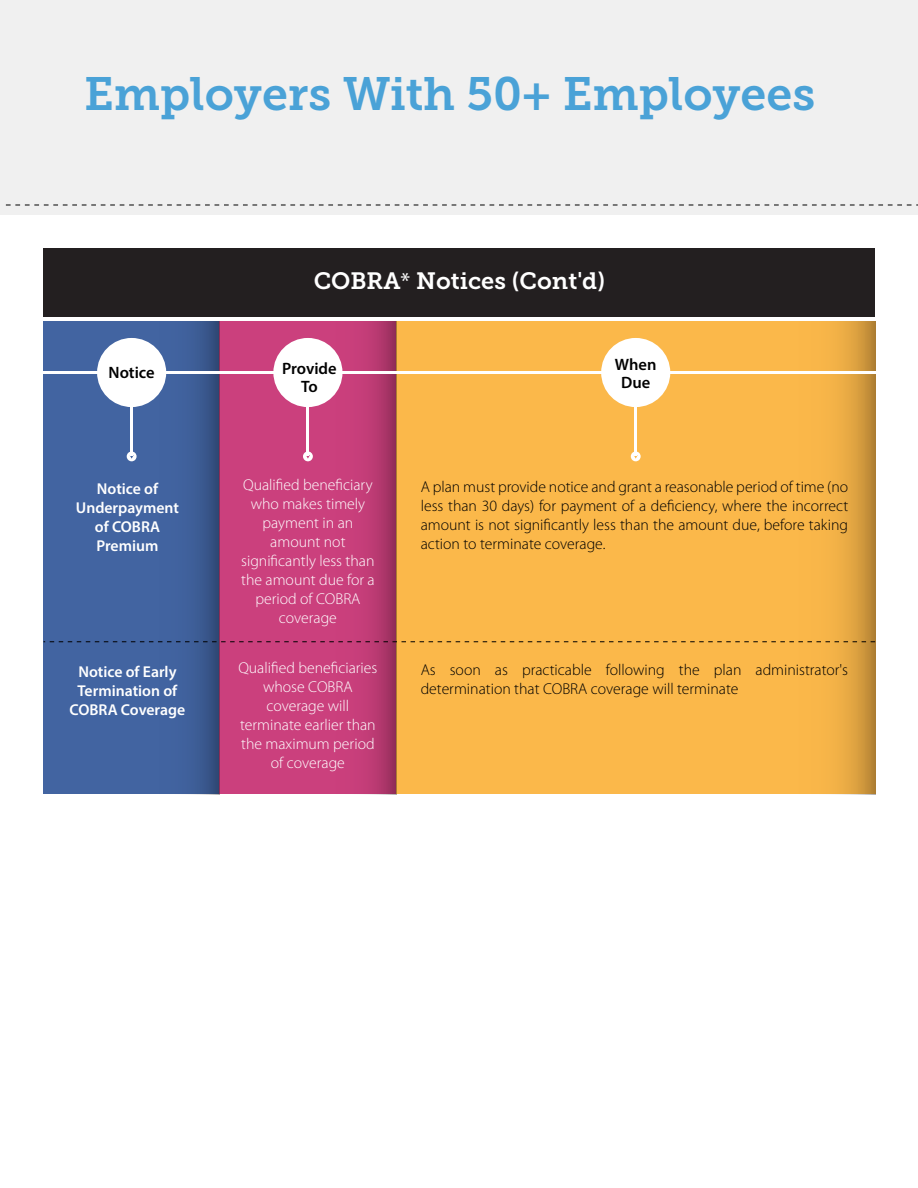
<style>
.page{position:relative;width:918px;height:1188px;background:#fff}
.page>*{position:absolute;margin:0;border:0;box-sizing:border-box;transform-origin:0 0}
.t1{font:46.5px "Museo Slab 700";color:#4aa2d7}
.t2{font:23.55px "Museo Slab 700";color:#fff}
.t3{font:600 16.5px/18px "Myriad Pro";color:#000;text-align:center}
.t4{font:300 15.75px/18.9px "Myriad Pro";color:#000;text-align:justify}
.t5{font:300 15.75px/18.9px "Myriad Pro";color:#fff;text-align:center}
.t6{font:600 15.75px/18.9px "Myriad Pro";color:#fff;text-align:center}
.s1{font-family:"Myriad Pro"}
</style>
<div class="page">
<div style="left:0;top:0;width:918px;height:214px;background:#f0f0f0"></div>
<svg style="left:5px;top:205px;width:913px;height:1px"></svg>
<div style="left:396px;top:321px;width:479px;height:473px;background:#fbb84a"></div>
<svg style="left:44px;top:321px;width:176px;height:473px;background:#40609c"></svg>
<svg style="left:220px;top:321px;width:176px;height:473px;background:#c53e79"></svg>
<svg style="left:653px;top:321px;width:222px;height:473px"></svg>
<hr style="left:44px;top:371px;width:832px;height:3px;background:#fff">
<div style="left:97px;top:338px;width:69px;height:69px;background:#fff;border-radius:50%"></div>
<hr style="left:130px;top:407px;width:3px;height:48px;background:#fff">
<svg style="left:127px;top:451px;width:10px;height:10px"></svg>
<div style="left:273px;top:338px;width:69px;height:69px;background:#fff;border-radius:50%"></div>
<hr style="left:306px;top:407px;width:3px;height:48px;background:#fff">
<svg style="left:303px;top:451px;width:10px;height:10px"></svg>
<div style="left:601px;top:338px;width:69px;height:69px;background:#fff;border-radius:50%"></div>
<hr style="left:634px;top:407px;width:3px;height:48px;background:#fff">
<svg style="left:631px;top:451px;width:10px;height:10px"></svg>
<div style="left:44px;top:248px;width:831px;height:69px;background:#231f20"></div>
<svg style="left:44px;top:641px;width:831px;height:1px"></svg>
<h1 class="t1" style="left:84px;top:68px;width:733px">Employers With 50+ Employees</h1>
<p class="t3" style="left:109px;top:363px;width:48px">Notice</p>
<p class="t6" style="left:76px;top:479px;width:105px">Notice of<br>Underpayment of COBRA<br>Premium</p>
<h2 class="t2" style="left:314px;top:268px;width:293px">COBRA<span class="s1">*</span> Notices (Cont'd)</h2>
<p class="t3" style="left:282px;top:359px;width:56px">Provide<br>To</p>
<p class="t3" style="left:615px;top:355px;width:43px">When<br>Due</p>
<p class="t5" style="left:241px;top:476px;width:135px">Qualified beneficiary who makes timely payment in an amount not significantly less than the amount due for a period of COBRA coverage</p>
<p class="t4" style="left:421px;top:478px;width:429px">A plan must provide notice and grant a reasonable period of time (no less than 30 days) for payment of a deficiency, where the incorrect amount is not significantly less than the amount due, before taking action to terminate coverage.</p>
<p class="t5" style="left:238px;top:659px;width:141px">Qualified beneficiaries whose COBRA coverage will terminate earlier than the maximum period of coverage</p>
<p class="t6" style="left:70px;top:662px;width:117px">Notice of Early<br>Termination of<br>COBRA Coverage</p>
<p class="t4" style="left:421px;top:661px;width:429px">As soon as practicable following the plan administrator's determination that COBRA coverage will terminate</p>
</div>
